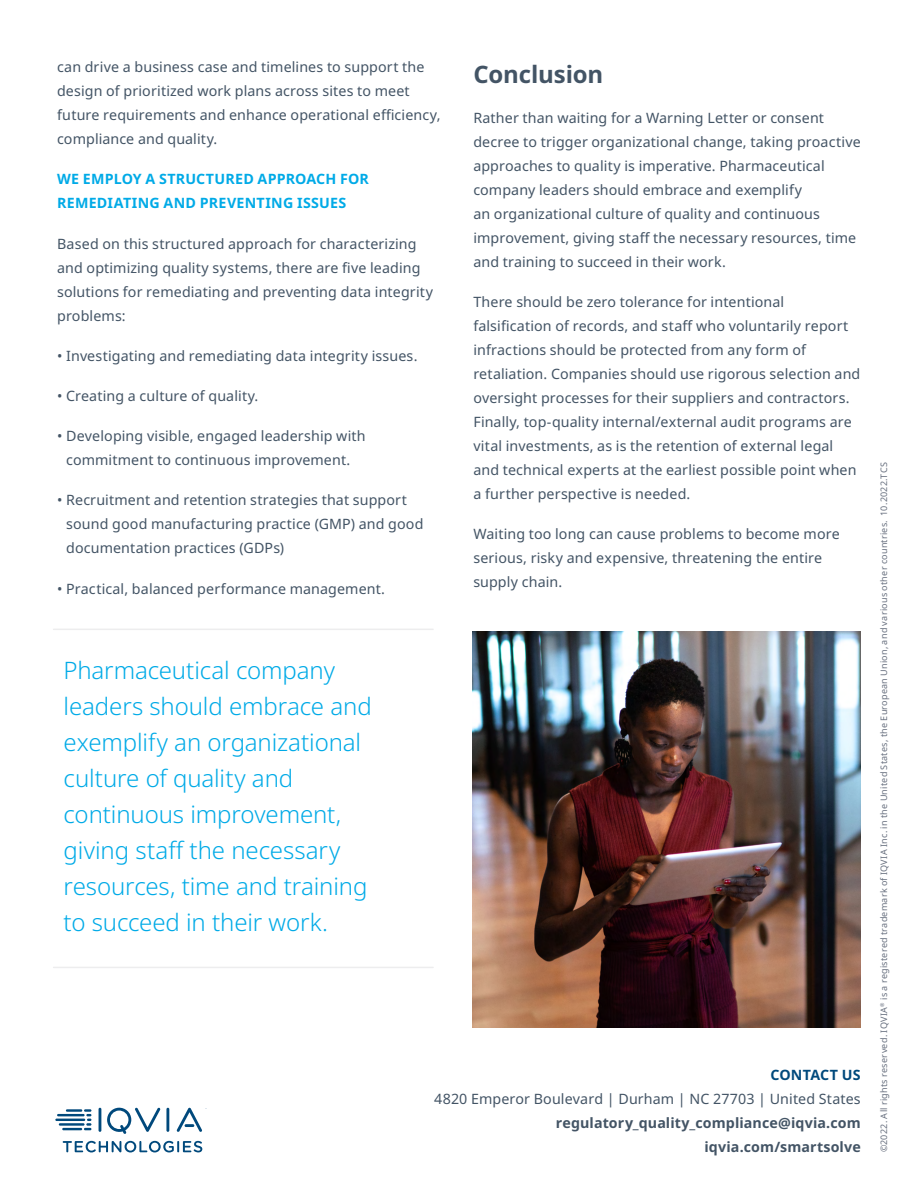
<style>
.page{position:relative;width:918px;height:1188px;background:#fff}
.page>*{position:absolute;margin:0;border:0;box-sizing:border-box;transform-origin:0 0}
.t1{font:300 24px/36px "Noto Sans";letter-spacing:-.005em;color:#00aae7}
.t2{font:700 24px "Noto Sans";letter-spacing:-.005em;color:#435465}
.t3{font:14.25px/24px "Noto Sans";letter-spacing:.01em;color:#435465}
.t4{font:700 14.25px/24px "Noto Sans";letter-spacing:.015em;color:#00aae7}
.t5{font:700 14.25px/24px "Noto Sans";letter-spacing:.005em;color:#435465;text-align:right}
.t6{font:700 14.25px "Noto Sans";letter-spacing:.01em;color:#00497c}
.t7{font:9px "Noto Sans";letter-spacing:.025em;color:#68707f}
</style>
<div class="page">
<img style="left:472px;top:632px;width:389px;height:395px">
<hr style="left:54px;top:967px;width:379px;height:1px;background:#ededee">
<hr style="left:54px;top:629px;width:379px;height:1px;background:#ededee">
<svg style="left:55px;top:1107px;width:151px;height:45px"></svg>
<p class="t3" style="left:57px;top:55px;width:385px">can drive a business case and timelines to support the design of prioritized work plans across sites to meet future requirements and enhance operational efficiency, compliance and quality.</p>
<p class="t4" style="left:57px;top:168px;width:313px">WE EMPLOY A STRUCTURED APPROACH FOR<br>REMEDIATING AND PREVENTING ISSUES</p>
<p class="t3" style="left:57px;top:232px;width:377px">Based on this structured approach for characterizing and optimizing quality systems, there are five leading solutions for remediating and preventing data integrity problems:</p>
<p class="t3" style="left:57px;top:344px;width:362px">• Investigating and remediating data integrity issues.</p>
<p class="t3" style="left:57px;top:384px;width:203px">• Creating a culture of quality.</p>
<p class="t3" style="left:57px;top:424px;width:310px;text-align:center">• Developing visible, engaged leadership with commitment to continuous improvement.</p>
<p class="t3" style="left:66px;top:488px;width:359px;text-indent:-9px">• Recruitment and retention strategies that support sound good manufacturing practice (GMP) and good documentation practices (GDPs)</p>
<p class="t3" style="left:57px;top:577px;width:330px">• Practical, balanced performance management.</p>
<h1 class="t1" style="left:64px;top:652px;width:310px">Pharmaceutical company leaders should embrace and exemplify an organizational culture of quality and continuous improvement, giving staff the necessary resources, time and training to succeed in their work.</h1>
<h1 class="t2" style="left:473px;top:60px;width:132px">Conclusion</h1>
<p class="t3" style="left:473px;top:106px;width:389px">Rather than waiting for a Warning Letter or consent decree to trigger organizational change, taking proactive approaches to quality is imperative. Pharmaceutical company leaders should embrace and exemplify<br>an organizational culture of quality and continuous improvement, giving staff the necessary resources, time and training to succeed in their work.</p>
<p class="t3" style="left:473px;top:290px;width:389px">There should be zero tolerance for intentional falsification of records, and staff who voluntarily report infractions should be protected from any form of retaliation. Companies should use rigorous selection and oversight processes for their suppliers and contractors.<br>Finally, top-quality internal/external audit programs are vital investments, as is the retention of external legal and technical experts at the earliest possible point when a further perspective is needed.</p>
<p class="t3" style="left:473px;top:522px;width:368px">Waiting too long can cause problems to become more serious, risky and expensive, threatening the entire supply chain.</p>
<p class="t6" style="left:770px;top:1067px;width:92px">CONTACT US</p>
<p class="t3" style="left:434px;top:1088px;width:428px">4820 Emperor Boulevard | Durham | NC 27703 | United States</p>
<p class="t5" style="left:556px;top:1112px;width:306px">regulatory_quality_compliance@iqvia.com iqvia.com/smartsolve</p>
<p class="t7" style="left:879px;top:1152px;width:691px;rotate:-90deg">©2022. All rights reserved. IQVIA<sup>®</sup> is a registered trademark of IQVIA Inc. in the United States, the European Union, and various other countries. 10.2022.TCS</p>
</div>
